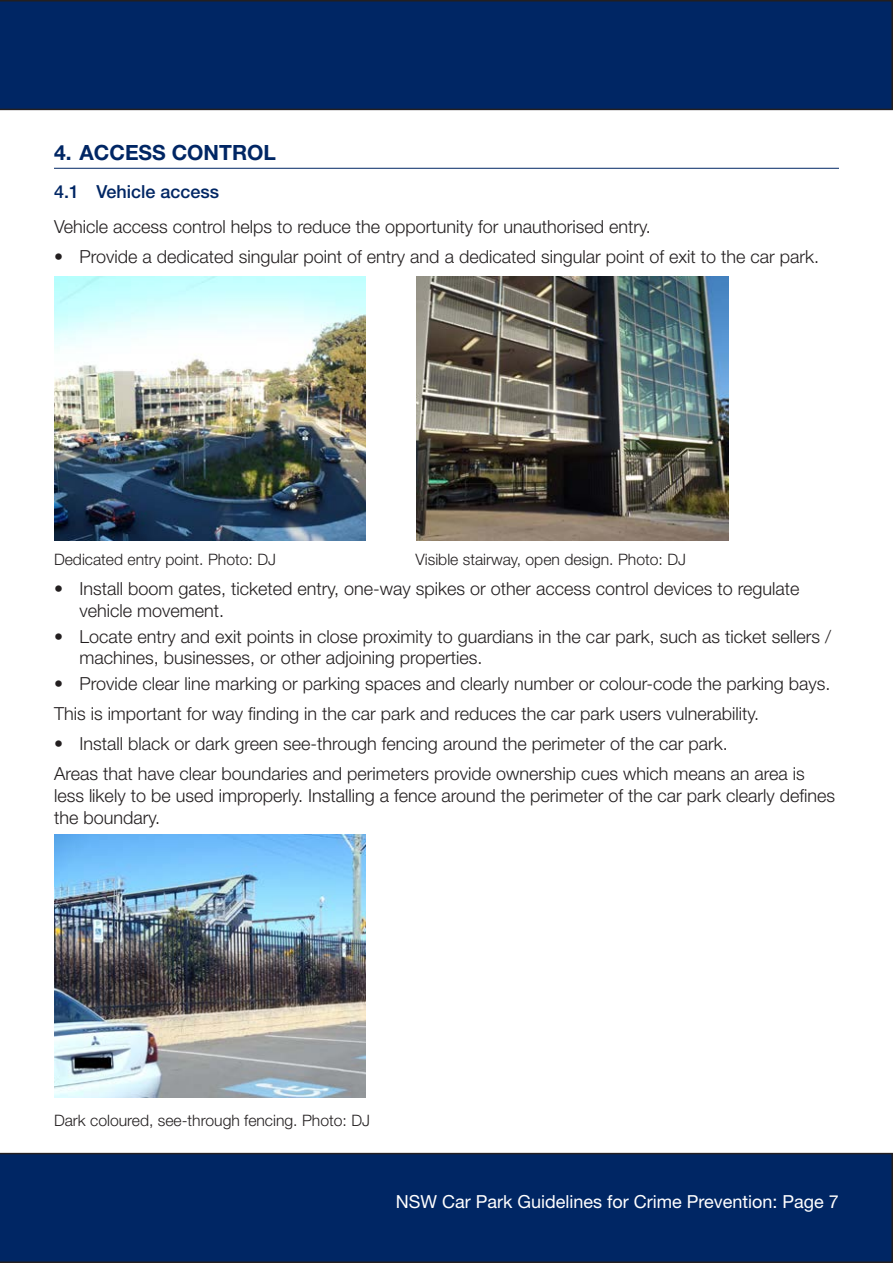
<style>
.page{position:relative;width:893px;height:1263px;background:#fff}
.page>*{position:absolute;margin:0;border:0;box-sizing:border-box;transform-origin:0 0}
.t1{font:700 21px "Helvetica Neue LT Std";color:#002664}
.Body_text{font:300 18px/21.6px "Helvetica Neue LT Std";color:#231f20}
.t2{font:18px "Helvetica Neue LT Std";color:#fff}
.Heading2{font:500 18px "Helvetica Neue LT Std";color:#002664}
.t3{font:300 15.75px "Helvetica Neue LT Std";color:#231f20}
</style>
<div class="page">
<div style="left:0;top:1153px;width:893px;height:110px;background:#002664"></div>
<div style="left:0;top:0;width:893px;height:110px;background:#002664"></div>
<hr style="left:54px;top:168px;width:785px;height:1px;background:#002664">
<img style="left:54px;top:277px;width:311px;height:263px">
<img style="left:417px;top:277px;width:311px;height:263px">
<img style="left:54px;top:834px;width:311px;height:264px">
<p class="t1" style="left:54px;top:139px;width:223px">4. ACCESS CONTROL</p>
<h2 class="Heading2" style="left:54px;top:181px;width:167px">4.1 Vehicle access</h2>
<p class="Body_text" style="left:54px;top:215px;width:598px">Vehicle access control helps to reduce the opportunity for unauthorised entry.</p>
<p class="Body_text" style="left:54px;top:245px;width:767px">• Provide a dedicated singular point of entry and a dedicated singular point of exit to the car park.</p>
<p class="t3" style="left:54px;top:550px;width:224px">Dedicated entry point. Photo: DJ</p>
<p class="t3" style="left:415px;top:550px;width:272px">Visible stairway, open design. Photo: DJ</p>
<p class="Body_text" style="left:80px;top:578px;width:721px;text-indent:-26px">• Install boom gates, ticketed entry, one-way spikes or other access control devices to regulate vehicle movement.</p>
<p class="Body_text" style="left:80px;top:625px;width:753px;text-indent:-26px">• Locate entry and exit points in close proximity to guardians in the car park, such as ticket sellers / machines, businesses, or other adjoining properties.</p>
<p class="Body_text" style="left:54px;top:672px;width:778px">• Provide clear line marking or parking spaces and clearly number or colour-code the parking bays.</p>
<p class="Body_text" style="left:54px;top:703px;width:707px">This is important for way finding in the car park and reduces the car park users vulnerability.</p>
<p class="Body_text" style="left:54px;top:733px;width:675px">• Install black or dark green see-through fencing around the perimeter of the car park.</p>
<p class="Body_text" style="left:54px;top:763px;width:783px">Areas that have clear boundaries and perimeters provide ownership cues which means an area is less likely to be used improperly. Installing a fence around the perimeter of the car park clearly defines the boundary.</p>
<p class="t3" style="left:54px;top:1111px;width:317px">Dark coloured, see-through fencing. Photo: DJ</p>
<p class="t2" style="left:396px;top:1191px;width:445px">NSW Car Park Guidelines for Crime Prevention: Page 7</p>
</div>
